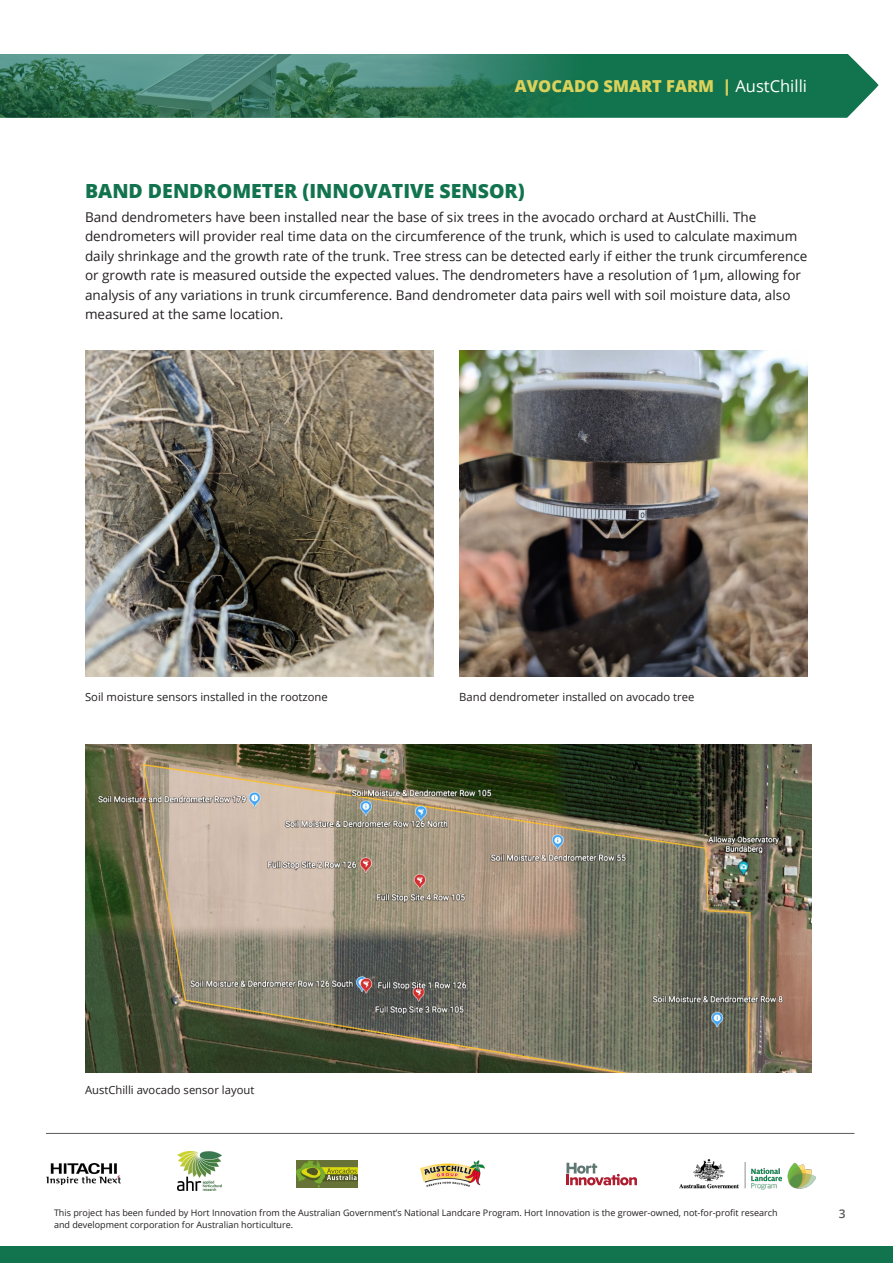
<style>
.page{position:relative;width:893px;height:1263px;background:#fff}
.page>*{position:absolute;margin:0;border:0;box-sizing:border-box;transform-origin:0 0}
.SUBHEAD{font:800 19.5px "Open Sans";color:#12744e}
.TAB_HEAD{font:800 16.5px "Open Sans";color:#dbd25b}
.BODY{font:13.5px/19.5px "Open Sans";color:#231f20}
.t1{font:600 12px "Open Sans";color:#58595b}
.t2{font:11.25px "Open Sans";color:#231f20}
.t3{font:9px "Open Sans";color:#231f20}
.s1{font-weight:400;color:#fff}
</style>
<div class="page">
<div style="left:0;top:1246px;width:893px;height:17px;background:#12744e"></div>
<hr style="left:46px;top:1133px;width:808px;height:1px;background:#58595b">
<img style="left:178px;top:1152px;width:44px;height:39px">
<img style="left:420px;top:1160px;width:65px;height:27px">
<img style="left:46px;top:1163px;width:74px;height:22px">
<svg style="left:566px;top:1163px;width:71px;height:22px"></svg>
<img style="left:679px;top:1159px;width:137px;height:31px">
<img style="left:297px;top:1161px;width:61px;height:26px">
<img style="left:85px;top:744px;width:727px;height:329px">
<img style="left:85px;top:351px;width:349px;height:326px">
<img style="left:459px;top:351px;width:349px;height:326px">
<div style="left:604px;top:54px;width:274px;height:64px;background:#12744e"></div>
<img style="left:0;top:54px;width:604px;height:64px">
<p class="TAB_HEAD" style="left:515px;top:74px;width:294px">AVOCADO SMART FARM | <span class="s1">AustChilli</span></p>
<p class="SUBHEAD" style="left:85px;top:176px;width:441px">BAND DENDROMETER (INNOVATIVE SENSOR)</p>
<p class="BODY" style="left:85px;top:207px;width:724px">Band dendrometers have been installed near the base of six trees in the avocado orchard at AustChilli. The dendrometers will provider real time data on the circumference of the trunk, which is used to calculate maximum daily shrinkage and the growth rate of the trunk. Tree stress can be detected early if either the trunk circumference or growth rate is measured outside the expected values. The dendrometers have a resolution of 1μm, allowing for analysis of any variations in trunk circumference. Band dendrometer data pairs well with soil moisture data, also measured at the same location.</p>
<p class="t2" style="left:85px;top:689px;width:244px">Soil moisture sensors installed in the rootzone</p>
<p class="t2" style="left:459px;top:689px;width:237px">Band dendrometer installed on avocado tree</p>
<p class="t2" style="left:85px;top:1082px;width:171px">AustChilli avocado sensor layout</p>
<p class="t3" style="left:54px;top:1206px;width:725px">This project has been funded by Hort Innovation from the Australian Government’s National Landcare Program. Hort Innovation is the grower-owned, not-for-profit research</p>
<p class="t1" style="left:839px;top:1205px;width:8px">3</p>
<p class="t3" style="left:54px;top:1218px;width:241px">and development corporation for Australian horticulture.</p>
</div>
